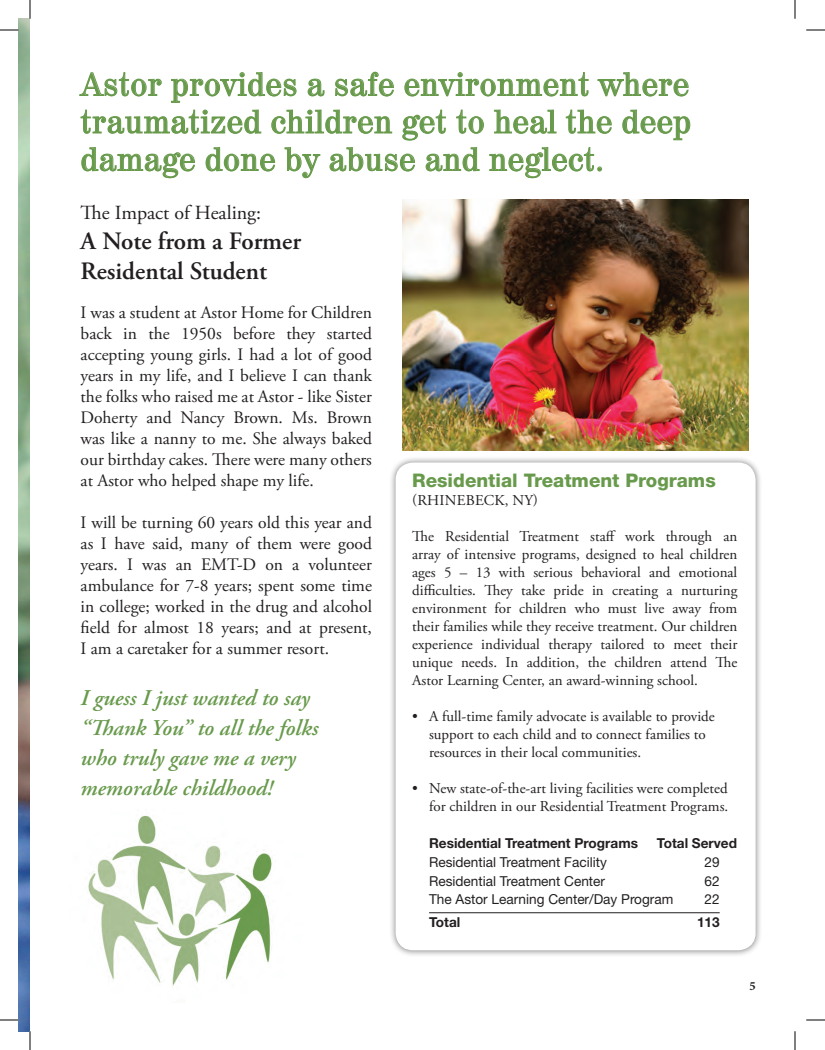
<style>
.page{position:relative;width:825px;height:1050px;background:#fff}
.page>*{position:absolute;margin:0;border:0;box-sizing:border-box;transform-origin:0 0}
.t1{font:32.5px "Century 725 BT";letter-spacing:.02em;color:#689a4c}
.t2{font:600 25px "Adobe Garamond Pro";color:#231f20}
.t3{font:italic 600 22.5px/30px "Adobe Garamond Pro";color:#689a4c}
.t4{font:20px "Adobe Garamond Pro";color:#231f20}
.t5{font:800 18.75px "Helvetica Neue";color:#689a4c}
.t6{font:17.5px/21px "Adobe Garamond Pro";color:#231f20;text-align:justify}
.t7{font:15px/18px "Adobe Garamond Pro";color:#231f20;text-align:justify}
.t8{font:13.75px "Helvetica Neue";color:#231f20}
.t9{font:700 13.75px "Helvetica Neue";color:#231f20}
.t10{font:700 12.5px "Minion Pro";color:#231f20}
</style>
<div class="page">
<img style="left:88px;top:815px;width:184px;height:171px">
<img style="left:19px;top:19px;width:11px;height:1012px">
<svg style="left:79px;top:72px;width:83px;height:24px"></svg>
<svg style="left:171px;top:72px;width:126px;height:31px"></svg>
<svg style="left:308px;top:79px;width:17px;height:17px"></svg>
<svg style="left:335px;top:72px;width:59px;height:24px"></svg>
<svg style="left:404px;top:72px;width:185px;height:24px"></svg>
<svg style="left:598px;top:72px;width:91px;height:24px"></svg>
<svg style="left:81px;top:110px;width:180px;height:24px"></svg>
<svg style="left:271px;top:110px;width:121px;height:24px"></svg>
<svg style="left:402px;top:110px;width:44px;height:31px"></svg>
<svg style="left:456px;top:110px;width:28px;height:24px"></svg>
<svg style="left:494px;top:110px;width:63px;height:24px"></svg>
<svg style="left:566px;top:110px;width:46px;height:24px"></svg>
<svg style="left:622px;top:110px;width:68px;height:30px"></svg>
<svg style="left:81px;top:147px;width:114px;height:31px"></svg>
<svg style="left:206px;top:147px;width:69px;height:24px"></svg>
<svg style="left:285px;top:147px;width:35px;height:31px"></svg>
<svg style="left:330px;top:147px;width:85px;height:24px"></svg>
<svg style="left:426px;top:147px;width:54px;height:24px"></svg>
<svg style="left:489px;top:147px;width:113px;height:31px"></svg>
<div style="left:389px;top:456px;width:373px;height:501px;background:#231f20;opacity:.55"></div>
<div style="left:398px;top:465px;width:355px;height:483px;background:#fff;border-radius:15px"></div>
<div style="left:396px;top:462px;width:360px;height:488px;border:5px solid #fff;border-radius:15px"></div>
<hr style="left:429px;top:912px;width:291px;height:1px;background:#231f20">
<img style="left:403px;top:199px;width:345px;height:252px">
<svg style="left:0;top:29px;width:19px;height:2px"></svg>
<svg style="left:806px;top:29px;width:19px;height:2px"></svg>
<svg style="left:0;top:1019px;width:19px;height:2px"></svg>
<svg style="left:806px;top:1019px;width:19px;height:2px"></svg>
<svg style="left:29px;top:0;width:2px;height:19px"></svg>
<svg style="left:29px;top:1031px;width:2px;height:19px"></svg>
<svg style="left:794px;top:0;width:2px;height:19px"></svg>
<svg style="left:794px;top:1031px;width:2px;height:19px"></svg>
<p class="t1" style="left:81px;top:64px;width:610px">Astor provides a safe environment where</p>
<p class="t1" style="left:81px;top:102px;width:612px">traumatized children get to heal the deep</p>
<p class="t1" style="left:81px;top:139px;width:525px">damage done by abuse and neglect.</p>
<p class="t4" style="left:81px;top:201px;width:182px">The Impact of Healing:</p>
<p class="t2" style="left:81px;top:227px;width:222px">A Note from a Former</p>
<p class="t2" style="left:81px;top:257px;width:188px">Residental Student</p>
<p class="t6" style="left:81px;top:303px;width:293px">I was a student at Astor Home for Children back in the 1950s before they started accepting young girls. I had a lot of good years in my life, and I believe I can thank the folks who raised me at Astor - like Sister Doherty and Nancy Brown. Ms. Brown was like a nanny to me. She always baked our birthday cakes. There were many others at Astor who helped shape my life.</p>
<p class="t6" style="left:81px;top:513px;width:293px">I will be turning 60 years old this year and as I have said, many of them were good years. I was an EMT-D on a volunteer ambulance for 7-8 years; spent some time in college; worked in the drug and alcohol field for almost 18 years; and at present, I am a caretaker for a summer resort.</p>
<p class="t3" style="left:81px;top:684px;width:231px">I guess I just wanted to say</p>
<p class="t3" style="left:81px;top:714px;width:239px">“Thank You” to all the folks</p>
<p class="t3" style="left:81px;top:744px;width:217px">who truly gave me a very memorable childhood!</p>
<p class="t5" style="left:412px;top:469px;width:305px">Residential Treatment Programs</p>
<p class="t7" style="left:412px;top:492px;width:127px">(RHINEBECK, NY)</p>
<p class="t7" style="left:412px;top:528px;width:327px">The Residential Treatment staff work through an array of intensive programs, designed to heal children ages 5 – 13 with serious behavioral and emotional difficulties. They take pride in creating a nurturing environment for children who must live away from their families while they receive treatment. Our children experience individual therapy tailored to meet their unique needs. In addition, the children attend The Astor Learning Center, an award-winning school.</p>
<p class="t7" style="left:429px;top:708px;width:287px;text-align:left;text-indent:-17px">• A full-time family advocate is available to provide support to each child and to connect families to resources in their local communities.</p>
<p class="t7" style="left:412px;top:780px;width:318px;text-align:right">• New state-of-the-art living facilities were completed for children in our Residential Treatment Programs.</p>
<p class="t9" style="left:429px;top:835px;width:210px">Residential Treatment Programs</p>
<p class="t9" style="left:657px;top:835px;width:82px">Total Served</p>
<p class="t8" style="left:429px;top:854px;width:179px">Residential Treatment Facility</p>
<p class="t8" style="left:705px;top:854px;width:17px">29</p>
<p class="t8" style="left:429px;top:872px;width:177px">Residential Treatment Center</p>
<p class="t8" style="left:705px;top:872px;width:17px">62</p>
<p class="t8" style="left:429px;top:891px;width:246px">The Astor Learning Center/Day Program</p>
<p class="t8" style="left:705px;top:891px;width:17px">22</p>
<p class="t9" style="left:429px;top:913px;width:33px">Total</p>
<p class="t9" style="left:697px;top:913px;width:24px">113</p>
<p class="t10" style="left:749px;top:977px;width:8px">5</p>
</div>
